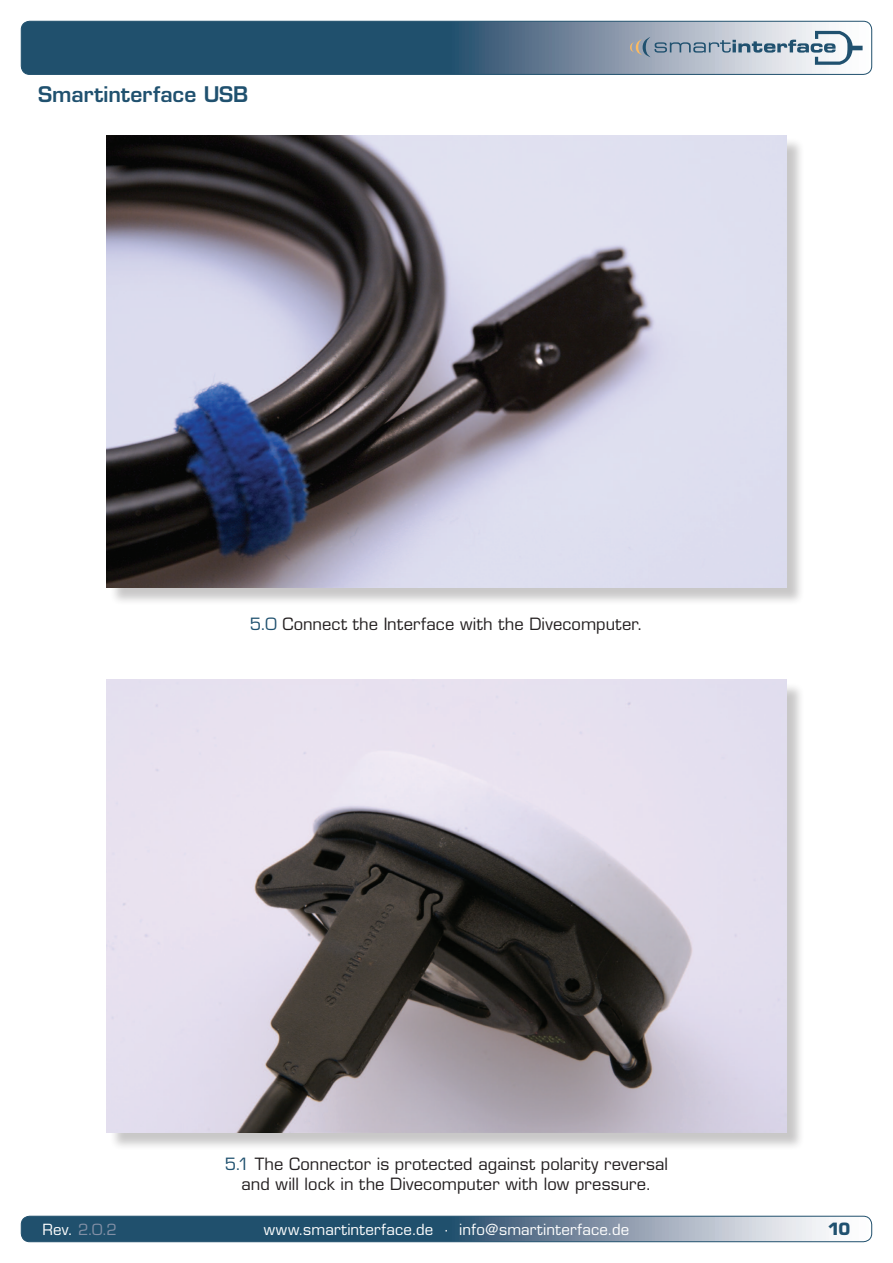
<style>
.page{position:relative;width:893px;height:1263px;background:#fff}
.page>*{position:absolute;margin:0;border:0;box-sizing:border-box;transform-origin:0 0}
.t1{font:600 21px "Eurostile";color:#20516f}
.t2{font:16.5px/19.8px "Eurostile";letter-spacing:.01em;color:#231f20;text-align:center}
.t3{font:700 16.5px "Eurostile";color:#20516f}
.t4{font:15px "Eurostile";letter-spacing:.015em;color:#fff}
.t5{font:15px "Eurostile";color:#8390a6}
.s1{color:#20516f}
.s2{color:#fff}
</style>
<div class="page">
<svg style="left:21px;top:1216px;width:851px;height:26px;background:#5e7d93"></svg>
<div style="left:21px;top:1216px;width:851px;height:26px;border:1px solid #20506d;border-radius:9px"></div>
<svg style="left:21px;top:21px;width:851px;height:53px;background:#456983"></svg>
<svg style="left:630px;top:31px;width:233px;height:34px;background:#afbbc7"></svg>
<div style="left:21px;top:21px;width:851px;height:54px;border:1px solid #20506d;border-radius:9px"></div>
<div style="left:109px;top:682px;width:696px;height:468px;background:#231f20;opacity:.25"></div>
<img style="left:106px;top:679px;width:680px;height:453px">
<div style="left:109px;top:137px;width:696px;height:469px;background:#231f20;opacity:.25"></div>
<img style="left:106px;top:135px;width:680px;height:453px">
<p class="t1" style="left:38px;top:81px;width:212px">Smartinterface USB</p>
<p class="t2" style="left:250px;top:614px;width:394px"><span class="s1">5.0</span> Connect the Interface with the Divecomputer.</p>
<p class="t2" style="left:225px;top:1154px;width:445px"><span class="s1">5.1</span> The Connector is protected against polarity reversal and will lock in the Divecomputer with low pressure.</p>
<p class="t5" style="left:43px;top:1220px;width:76px"><span class="s2">Rev.</span> 2.0.2</p>
<p class="t4" style="left:264px;top:1220px;width:367px">www.smartinterface.de · info@smartinterface.de</p>
<p class="t3" style="left:828px;top:1219px;width:24px">10</p>
</div>
